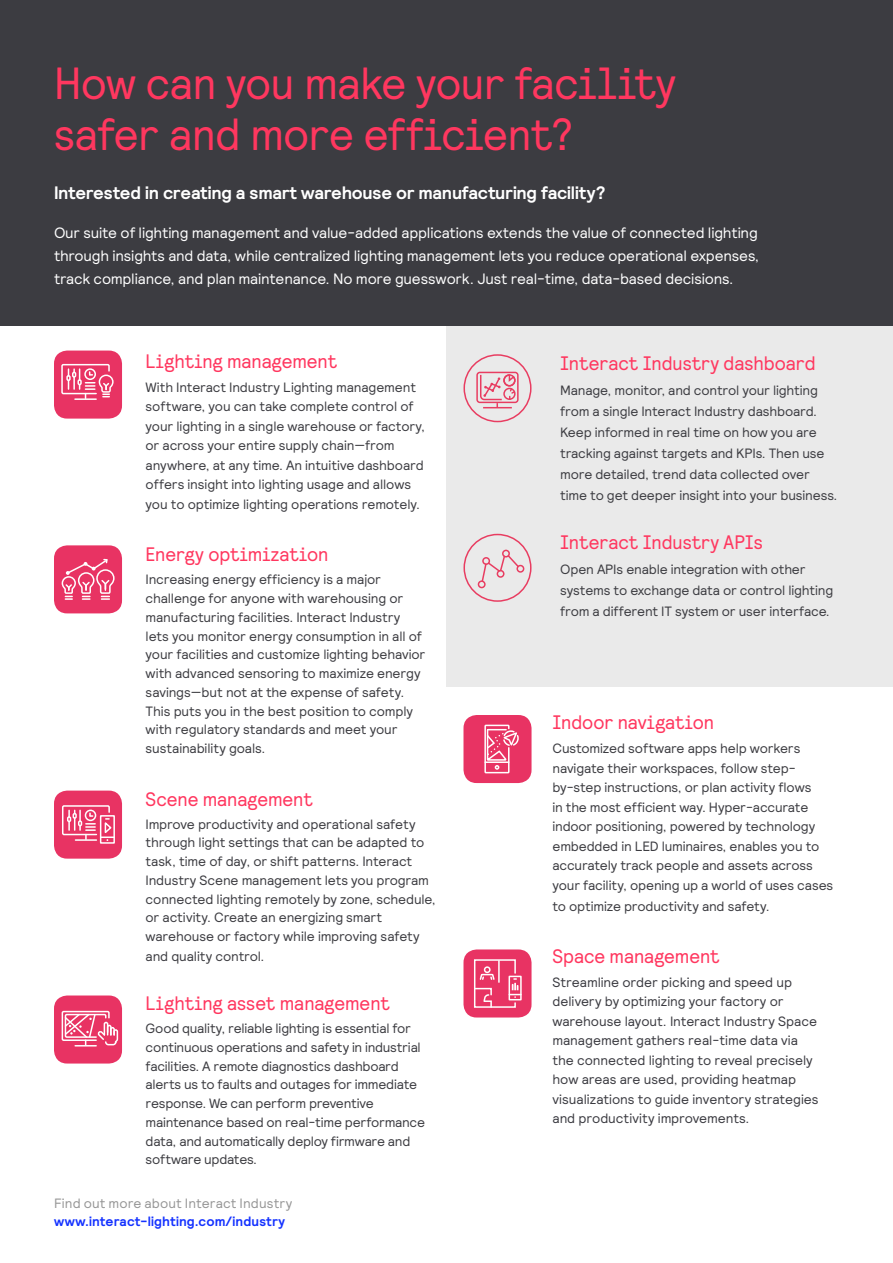
<style>
.page{position:relative;width:893px;height:1263px;background:#fff}
.page>*{position:absolute;margin:0;border:0;box-sizing:border-box;transform-origin:0 0}
.t1{font:45px/51px "Relative Faux";letter-spacing:-.01em;color:#ff375f}
.t2{font:19.5px "Relative Faux";letter-spacing:-.005em;color:#ff375f}
.t3{font:700 18px "Relative";letter-spacing:-.015em;color:#fff}
.t4{font:15px/22.5px "Relative";letter-spacing:-.01em;color:#fff;text-align:justify}
.t5{font:13.5px/18.8px "Relative";letter-spacing:-.01em;color:#3c3c41}
.t6{font:13.5px/19.5px "Relative";letter-spacing:-.005em;color:#3b3b41}
.t7{font:700 13.5px "Relative";letter-spacing:.01em;color:#1432ff}
.t8{font:13.5px "Relative";letter-spacing:.01em;color:#969696}
</style>
<div class="page">
<div style="left:0;top:0;width:893px;height:326px;background:#3c3c41"></div>
<div style="left:446px;top:326px;width:447px;height:360px;background:#eaeaea"></div>
<div style="left:54px;top:545px;width:68px;height:68px;background:#e83363;border-radius:13px"></div>
<svg style="left:61px;top:559px;width:54px;height:41px"></svg>
<div style="left:54px;top:791px;width:68px;height:68px;background:#e83363;border-radius:13px"></div>
<div style="left:100px;top:815px;width:15px;height:29px;border:2px solid #fff"></div>
<svg style="left:62px;top:805px;width:52px;height:36px"></svg>
<div style="left:54px;top:995px;width:68px;height:68px;background:#e83363;border-radius:13px"></div>
<svg style="left:61px;top:1010px;width:58px;height:36px"></svg>
<div style="left:463px;top:715px;width:68px;height:68px;background:#e83363;border-radius:13px"></div>
<div style="left:484px;top:725px;width:25px;height:48px;border:2px solid #fff"></div>
<svg style="left:484px;top:728px;width:35px;height:42px"></svg>
<div style="left:463px;top:949px;width:68px;height:68px;background:#e83363;border-radius:13px"></div>
<div style="left:509px;top:976px;width:13px;height:24px;border:2px solid #fff"></div>
<svg style="left:474px;top:959px;width:47px;height:49px"></svg>
<div style="left:54px;top:351px;width:68px;height:68px;background:#e83363;border-radius:13px"></div>
<hr style="left:75px;top:398px;width:21px;height:2px;background:#fff">
<svg style="left:61px;top:363px;width:53px;height:35px"></svg>
<svg style="left:463px;top:354px;width:68px;height:68px"></svg>
<svg style="left:463px;top:534px;width:68px;height:68px"></svg>
<div style="left:478px;top:580px;width:8px;height:8px;border:2px solid #e83d61;border-radius:50%"></div>
<div style="left:482px;top:557px;width:8px;height:8px;border:2px solid #e83d61;border-radius:50%"></div>
<div style="left:497px;top:570px;width:7px;height:8px;border:2px solid #e83d61;border-radius:50%"></div>
<div style="left:516px;top:565px;width:8px;height:8px;border:2px solid #e83d61;border-radius:50%"></div>
<div style="left:502px;top:550px;width:8px;height:7px;border:2px solid #e83d61;border-radius:50%"></div>
<h1 class="t1" style="left:54px;top:56px;width:623px">How can you make your facility safer and more efficient?</h1>
<h3 class="t3" style="left:54px;top:181px;width:553px">Interested in creating a smart warehouse or manufacturing facility?</h3>
<p class="t4" style="left:54px;top:221px;width:707px">Our suite of lighting management and value-added applications extends the value of connected lighting through insights and data, while centralized lighting management lets you reduce operational expenses, track compliance, and plan maintenance. No more guesswork. Just real-time, data-based decisions.</p>
<h2 class="t2" style="left:146px;top:349px;width:193px">Lighting management</h2>
<p class="t5" style="left:146px;top:377px;width:281px;line-height:19.5px">With Interact Industry Lighting management software, you can take complete control of your lighting in a single warehouse or factory, or across your entire supply chain—from anywhere, at any time. An intuitive dashboard offers insight into lighting usage and allows you to optimize lighting operations remotely.</p>
<h2 class="t2" style="left:146px;top:542px;width:184px">Energy optimization</h2>
<p class="t5" style="left:146px;top:570px;width:281px">Increasing energy efficiency is a major challenge for anyone with warehousing or manufacturing facilities. Interact Industry lets you monitor energy consumption in all of your facilities and customize lighting behavior with advanced sensoring to maximize energy savings—but not at the expense of safety.<br>This puts you in the best position to comply with regulatory standards and meet your sustainability goals.</p>
<h2 class="t2" style="left:146px;top:786px;width:169px">Scene management</h2>
<p class="t5" style="left:146px;top:814px;width:292px">Improve productivity and operational safety through light settings that can be adapted to task, time of day, or shift patterns. Interact Industry Scene management lets you program connected lighting remotely by zone, schedule, or activity. Create an energizing smart warehouse or factory while improving safety and quality control.</p>
<h2 class="t2" style="left:146px;top:990px;width:246px">Lighting asset management</h2>
<p class="t5" style="left:146px;top:1018px;width:281px">Good quality, reliable lighting is essential for continuous operations and safety in industrial facilities. A remote diagnostics dashboard alerts us to faults and outages for immediate response. We can perform preventive maintenance based on real-time performance data, and automatically deploy firmware and software updates.</p>
<p class="t8" style="left:54px;top:1194px;width:240px">Find out more about Interact Industry</p>
<p class="t7" style="left:54px;top:1212px;width:232px">www.interact-lighting.com/industry</p>
<h2 class="t2" style="left:560px;top:351px;width:257px">Interact Industry dashboard</h2>
<p class="t5" style="left:560px;top:380px;width:279px;line-height:21px">Manage, monitor, and control your lighting from a single Interact Industry dashboard.<br>Keep informed in real time on how you are tracking against targets and KPIs. Then use more detailed, trend data collected over time to get deeper insight into your business.</p>
<h2 class="t2" style="left:560px;top:529px;width:204px">Interact Industry APIs</h2>
<p class="t5" style="left:560px;top:558px;width:274px;line-height:21px">Open APIs enable integration with other systems to exchange data or control lighting from a different IT system or user interface.</p>
<h2 class="t2" style="left:552px;top:710px;width:163px">Indoor navigation</h2>
<p class="t5" style="left:552px;top:738px;width:282px;line-height:19.5px">Customized software apps help workers navigate their workspaces, follow step&shy;by-step instructions, or plan activity flows<br>in the most efficient way. Hyper-accurate indoor positioning, powered by technology embedded in LED luminaires, enables you to accurately track people and assets across your facility, opening up a world of uses cases</p>
<p class="t5" style="left:552px;top:896px;width:219px">to optimize productivity and safety.</p>
<h2 class="t2" style="left:552px;top:944px;width:169px">Space management</h2>
<p class="t6" style="left:552px;top:972px;width:268px">Streamline order picking and speed up delivery by optimizing your factory or warehouse layout. Interact Industry Space management gathers real-time data via the connected lighting to reveal precisely how areas are used, providing heatmap visualizations to guide inventory strategies and productivity improvements.</p>
</div>
